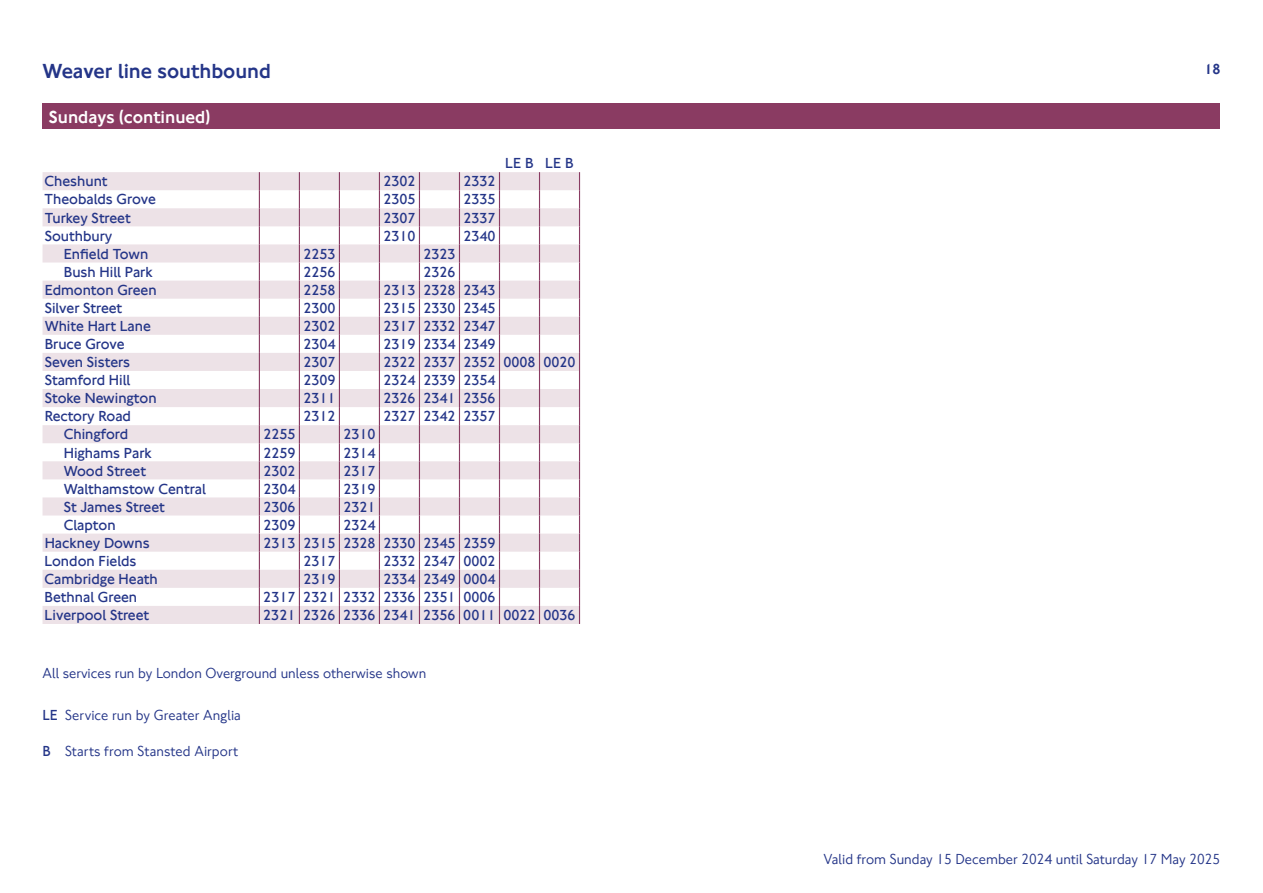
<style>
.page{position:relative;width:1263px;height:893px;background:#fff}
.page>*{position:absolute;margin:0;border:0;box-sizing:border-box;transform-origin:0 0}
.t1{font:500 21px "NJ Font";color:#243588}
.t2{font:500 18px "NJ Font";color:#fff}
.t3{font:300 15px "NJ Font";color:#243588}
.t4{font:15px "NJ Font";color:#243588}
.t5{font:500 15px "NJ Font";color:#243588}
.s1{font-weight:700}
</style>
<div class="page">
<svg style="left:43px;top:172px;width:536px;height:452px;fill:#efe6ea"></svg>
<svg style="left:259px;top:172px;width:1px;height:452px"></svg>
<svg style="left:299px;top:172px;width:1px;height:452px"></svg>
<svg style="left:339px;top:172px;width:1px;height:452px"></svg>
<svg style="left:379px;top:172px;width:1px;height:452px"></svg>
<svg style="left:419px;top:172px;width:1px;height:452px"></svg>
<svg style="left:459px;top:172px;width:1px;height:452px"></svg>
<svg style="left:499px;top:172px;width:1px;height:452px"></svg>
<svg style="left:539px;top:172px;width:1px;height:452px"></svg>
<svg style="left:579px;top:172px;width:1px;height:452px"></svg>
<div style="left:43px;top:104px;width:1177px;height:25px;background:#8a3b62"></div>
<h1 class="t1" style="left:43px;top:58px;width:230px">Weaver line southbound</h1>
<p class="t2" style="left:49px;top:106px;width:163px">Sundays (continued)</p>
<p class="t3" style="left:505px;top:154px;width:70px">LE B LE B</p>
<p class="t3" style="left:45px;top:172px;width:64px">Cheshunt</p>
<p class="t3" style="left:383px;top:172px;width:34px">2302</p>
<p class="t3" style="left:463px;top:172px;width:34px">2332</p>
<p class="t3" style="left:45px;top:190px;width:113px">Theobalds Grove</p>
<p class="t3" style="left:383px;top:190px;width:34px">2305</p>
<p class="t3" style="left:463px;top:190px;width:34px">2335</p>
<p class="t3" style="left:45px;top:208px;width:88px">Turkey Street</p>
<p class="t3" style="left:383px;top:208px;width:34px">2307</p>
<p class="t3" style="left:463px;top:208px;width:34px">2337</p>
<p class="t3" style="left:45px;top:226px;width:69px">Southbury</p>
<p class="t3" style="left:383px;top:226px;width:34px">2310</p>
<p class="t3" style="left:463px;top:226px;width:34px">2340</p>
<p class="t3" style="left:64px;top:245px;width:86px">Enfield Town</p>
<p class="t3" style="left:303px;top:245px;width:34px">2253</p>
<p class="t3" style="left:423px;top:245px;width:34px">2323</p>
<p class="t3" style="left:64px;top:263px;width:91px">Bush Hill Park</p>
<p class="t3" style="left:303px;top:263px;width:34px">2256</p>
<p class="t3" style="left:423px;top:263px;width:34px">2326</p>
<p class="t3" style="left:45px;top:281px;width:113px">Edmonton Green</p>
<p class="t3" style="left:303px;top:281px;width:34px">2258</p>
<p class="t3" style="left:383px;top:281px;width:114px">2313 2328 2343</p>
<p class="t3" style="left:45px;top:299px;width:79px">Silver Street</p>
<p class="t3" style="left:303px;top:299px;width:34px">2300</p>
<p class="t3" style="left:383px;top:299px;width:114px">2315 2330 2345</p>
<p class="t3" style="left:45px;top:317px;width:108px">White Hart Lane</p>
<p class="t3" style="left:303px;top:317px;width:34px">2302</p>
<p class="t3" style="left:383px;top:317px;width:114px">2317 2332 2347</p>
<p class="t3" style="left:45px;top:335px;width:81px">Bruce Grove</p>
<p class="t3" style="left:303px;top:335px;width:34px">2304</p>
<p class="t3" style="left:383px;top:335px;width:114px">2319 2334 2349</p>
<p class="t3" style="left:45px;top:353px;width:87px">Seven Sisters</p>
<p class="t3" style="left:303px;top:353px;width:34px">2307</p>
<p class="t3" style="left:383px;top:353px;width:194px">2322 2337 2352 0008 0020</p>
<p class="t3" style="left:45px;top:371px;width:87px">Stamford Hill</p>
<p class="t3" style="left:303px;top:371px;width:34px">2309</p>
<p class="t3" style="left:383px;top:371px;width:114px">2324 2339 2354</p>
<p class="t3" style="left:45px;top:389px;width:113px">Stoke Newington</p>
<p class="t3" style="left:303px;top:389px;width:34px">2311</p>
<p class="t3" style="left:383px;top:389px;width:114px">2326 2341 2356</p>
<p class="t3" style="left:45px;top:407px;width:88px">Rectory Road</p>
<p class="t3" style="left:303px;top:407px;width:34px">2312</p>
<p class="t3" style="left:383px;top:407px;width:114px">2327 2342 2357</p>
<p class="t3" style="left:64px;top:425px;width:66px">Chingford</p>
<p class="t3" style="left:263px;top:425px;width:34px">2255</p>
<p class="t3" style="left:343px;top:425px;width:34px">2310</p>
<p class="t3" style="left:64px;top:443px;width:90px">Highams Park</p>
<p class="t3" style="left:263px;top:443px;width:34px">2259</p>
<p class="t3" style="left:343px;top:443px;width:34px">2314</p>
<p class="t3" style="left:64px;top:461px;width:84px">Wood Street</p>
<p class="t3" style="left:263px;top:461px;width:34px">2302</p>
<p class="t3" style="left:343px;top:461px;width:34px">2317</p>
<p class="t3" style="left:64px;top:480px;width:144px">Walthamstow Central</p>
<p class="t3" style="left:263px;top:480px;width:34px">2304</p>
<p class="t3" style="left:343px;top:480px;width:34px">2319</p>
<p class="t3" style="left:64px;top:498px;width:102px">St James Street</p>
<p class="t3" style="left:263px;top:498px;width:34px">2306</p>
<p class="t3" style="left:343px;top:498px;width:34px">2321</p>
<p class="t3" style="left:64px;top:516px;width:53px">Clapton</p>
<p class="t3" style="left:263px;top:516px;width:34px">2309</p>
<p class="t3" style="left:343px;top:516px;width:34px">2324</p>
<p class="t3" style="left:45px;top:534px;width:106px">Hackney Downs</p>
<p class="t3" style="left:263px;top:534px;width:234px">2313 2315 2328 2330 2345 2359</p>
<p class="t3" style="left:45px;top:552px;width:93px">London Fields</p>
<p class="t3" style="left:303px;top:552px;width:34px">2317</p>
<p class="t3" style="left:383px;top:552px;width:114px">2332 2347 0002</p>
<p class="t3" style="left:45px;top:570px;width:115px">Cambridge Heath</p>
<p class="t3" style="left:303px;top:570px;width:34px">2319</p>
<p class="t3" style="left:383px;top:570px;width:114px">2334 2349 0004</p>
<p class="t3" style="left:45px;top:588px;width:94px">Bethnal Green</p>
<p class="t3" style="left:263px;top:588px;width:234px">2317 2321 2332 2336 2351 0006</p>
<p class="t3" style="left:45px;top:606px;width:106px">Liverpool Street</p>
<p class="t3" style="left:263px;top:606px;width:314px">2321 2326 2336 2341 2356 0011 0022 0036</p>
<p class="t4" style="left:43px;top:664px;width:385px">All services run by London Overground unless otherwise shown</p>
<p class="t4" style="left:43px;top:706px;width:200px"><span class="s1">LE</span> Service run by Greater Anglia</p>
<p class="t4" style="left:43px;top:742px;width:197px"><span class="s1">B</span> Starts from Stansted Airport</p>
<p class="t5" style="left:1204px;top:60px;width:18px">18</p>
<p class="t4" style="left:824px;top:850px;width:398px">Valid from Sunday 15 December 2024 until Saturday 17 May 2025</p>
</div>
